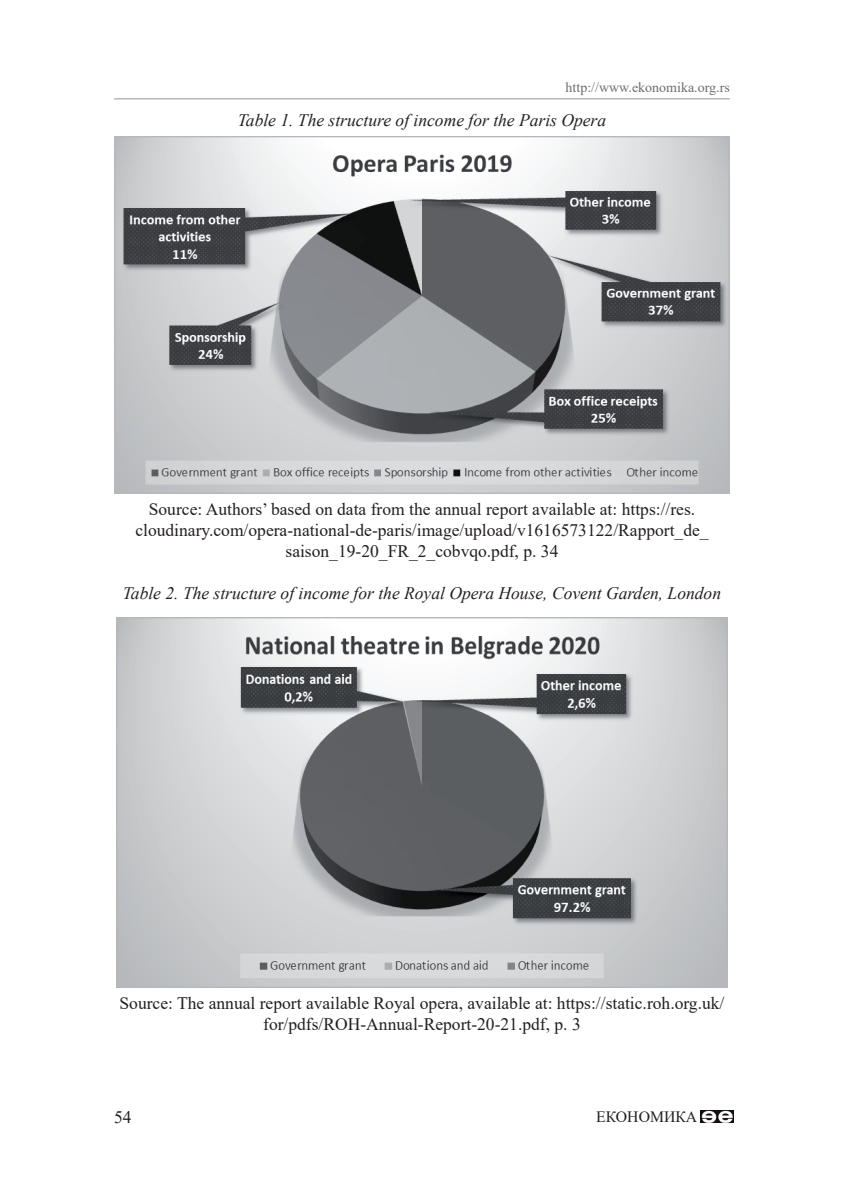
<style>
.page{position:relative;width:844px;height:1191px;background:#fff}
.page>*{position:absolute;margin:0;border:0;box-sizing:border-box;transform-origin:0 0}
.t1{font:17.5px/21px "Times New Roman";color:#231f20;text-align:center}
.t2{font:italic 17.5px "Times New Roman";color:#231f20}
.t3{font:15.75px "Times New Roman";color:#231f20}
.t4{font:14px "Times New Roman";color:#6c6d70}
</style>
<div class="page">
<hr style="left:114px;top:98px;width:615px;height:1px;background:#939598">
<img style="left:700px;top:1110px;width:33px;height:12px">
<img style="left:114px;top:136px;width:615px;height:358px">
<img style="left:116px;top:617px;width:611px;height:370px">
<p class="t4" style="left:565px;top:77px;width:166px">http://www.ekonomika.org.rs</p>
<p class="t2" style="left:238px;top:108px;width:370px">Table 1. The structure of income for the Paris Opera</p>
<p class="t1" style="left:135px;top:498px;width:574px">Source: Authors’ based on data from the annual report available at: https://res. cloudinary.com/opera-national-de-paris/image/upload/v1616573122/Rapport_de_ saison_19-20_FR_2_cobvqo.pdf, p. 34</p>
<p class="t2" style="left:123px;top:581px;width:599px">Table 2. The structure of income for the Royal Opera House, Covent Garden, London</p>
<p class="t1" style="left:119px;top:991px;width:606px">Source: The annual report available Royal opera, available at: https://static.roh.org.uk/ for/pdfs/ROH-Annual-Report-20-21.pdf, p. 3</p>
<p class="t1" style="left:114px;top:1105px;width:19px">54</p>
<p class="t3" style="left:596px;top:1105px;width:103px">ЕКОНОМИКА</p>
</div>
